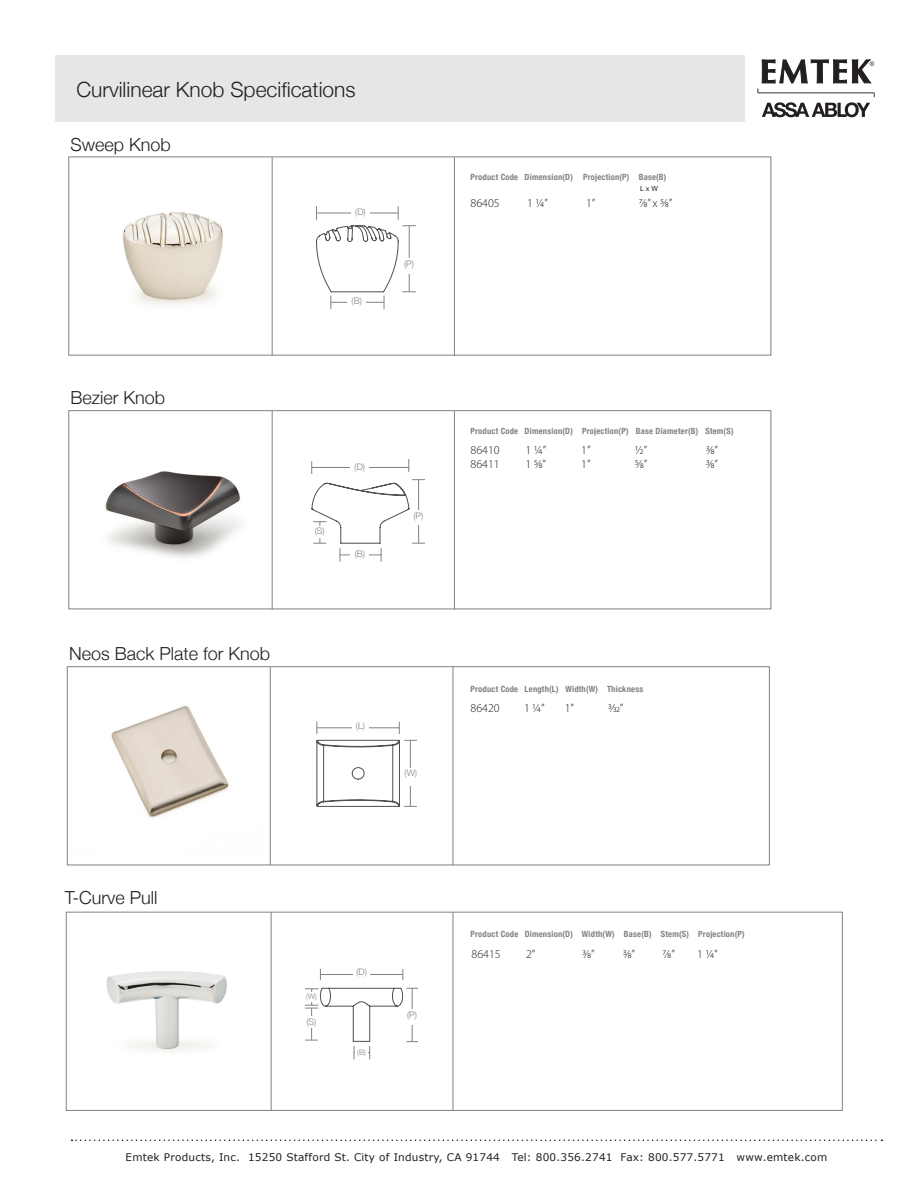
<style>
.page{position:relative;width:918px;height:1188px;background:#fff}
.page>*{position:absolute;margin:0;border:0;box-sizing:border-box;transform-origin:0 0}
.t1{font:300 21px "Helvetica Neue";color:#231f20}
.t2{font:300 18px "Helvetica Neue";color:#231f20}
.t3{font:300 12px "Myriad Pro";color:#231f20}
.Small_Body_Text__no{font:10.5px "Verdana";letter-spacing:.02em;color:#231f20}
.t4{font:300 9px "Helvetica Neue";color:#808285}
.t5{font:700 condensed 8.55px "Helvetica Neue";letter-spacing:.025em;color:#808285}
.t6{font:300 7.5px "Helvetica Neue";color:#808285}
.t7{font:7.2px "Helvetica Neue";color:#231f20}
</style>
<div class="page">
<svg style="left:757px;top:89px;width:118px;height:28px"></svg>
<svg style="left:762px;top:59px;width:112px;height:24px"></svg>
<div style="left:55px;top:55px;width:690px;height:67px;background:#e6e6e6"></div>
<svg style="left:71px;top:1140px;width:811px;height:1px"></svg>
<img style="left:111px;top:705px;width:118px;height:113px">
<img style="left:122px;top:212px;width:101px;height:93px">
<hr style="left:272px;top:157px;width:1px;height:199px;background:#808285">
<hr style="left:454px;top:157px;width:1px;height:199px;background:#808285">
<img style="left:105px;top:471px;width:136px;height:87px">
<hr style="left:272px;top:411px;width:1px;height:199px;background:#808285">
<hr style="left:454px;top:411px;width:1px;height:199px;background:#808285">
<hr style="left:453px;top:667px;width:1px;height:198px;background:#808285">
<hr style="left:453px;top:912px;width:1px;height:198px;background:#808285">
<svg style="left:316px;top:206px;width:100px;height:103px"></svg>
<svg style="left:311px;top:459px;width:114px;height:103px"></svg>
<hr style="left:317px;top:728px;width:83px;height:1px;background:#808285">
<div style="left:352px;top:720px;width:17px;height:14px;background:#fff"></div>
<svg style="left:317px;top:722px;width:1px;height:12px"></svg>
<svg style="left:399px;top:722px;width:1px;height:12px"></svg>
<svg style="left:317px;top:740px;width:100px;height:67px"></svg>
<hr style="left:270px;top:667px;width:1px;height:198px;background:#808285">
<div style="left:69px;top:410px;width:702px;height:199px;border:1px solid #808285"></div>
<div style="left:67px;top:666px;width:703px;height:199px;border:1px solid #808285"></div>
<img style="left:106px;top:971px;width:121px;height:81px">
<hr style="left:271px;top:912px;width:1px;height:198px;background:#808285">
<hr style="left:321px;top:974px;width:82px;height:1px;background:#808285">
<div style="left:353px;top:967px;width:17px;height:13px;background:#fff"></div>
<svg style="left:305px;top:988px;width:113px;height:71px"></svg>
<div style="left:66px;top:912px;width:777px;height:199px;border:1px solid #808285"></div>
<p class="t1" style="left:76px;top:77px;width:281px">Curvilinear Knob Specifications</p>
<p class="t2" style="left:70px;top:133px;width:102px">Sweep Knob</p>
<p class="t4" style="left:355px;top:206px;width:12px">(D)</p>
<p class="t2" style="left:70px;top:387px;width:96px">Bezier Knob</p>
<p class="t2" style="left:69px;top:643px;width:203px">Neos Back Plate for Knob</p>
<p class="t4" style="left:352px;top:296px;width:12px">(B)</p>
<p class="t4" style="left:315px;top:526px;width:12px">(S)</p>
<p class="t4" style="left:355px;top:461px;width:12px">(D)</p>
<p class="t4" style="left:355px;top:548px;width:12px">(B)</p>
<p class="t4" style="left:356px;top:720px;width:11px">(L)</p>
<p class="t4" style="left:404px;top:258px;width:12px">(P)</p>
<p class="t4" style="left:413px;top:511px;width:12px">(P)</p>
<p class="t4" style="left:405px;top:768px;width:14px">(W)</p>
<p class="t2" style="left:65px;top:886px;width:94px">T-Curve Pull</p>
<p class="t6" style="left:306px;top:992px;width:12px">(W)</p>
<p class="t4" style="left:306px;top:1017px;width:12px">(S)</p>
<p class="t4" style="left:356px;top:967px;width:12px">(D)</p>
<p class="t6" style="left:357px;top:1047px;width:10px">(B)</p>
<p class="t4" style="left:407px;top:1009px;width:12px">(P)</p>
<p class="t5" style="left:471px;top:172px;width:197px">Product Code Dimension(D) Projection(P) Base(B)</p>
<p class="t7" style="left:640px;top:184px;width:20px">L x W</p>
<p class="t3" style="left:471px;top:196px;width:31px">86405</p>
<p class="t3" style="left:527px;top:196px;width:22px">1 1/4”</p>
<p class="t3" style="left:586px;top:196px;width:11px">1”</p>
<p class="t3" style="left:639px;top:196px;width:35px">7/8” x 5/8”</p>
<p class="t5" style="left:471px;top:426px;width:265px">Product Code Dimension(D) Projection(P) Base Diameter(B) Stem(S)</p>
<p class="t3" style="left:471px;top:442px;width:31px">86410</p>
<p class="t3" style="left:471px;top:457px;width:31px">86411</p>
<p class="t3" style="left:526px;top:442px;width:22px">1 1/4”</p>
<p class="t3" style="left:526px;top:457px;width:22px">1 5/8”</p>
<p class="t3" style="left:581px;top:442px;width:11px">1”</p>
<p class="t3" style="left:581px;top:457px;width:11px">1”</p>
<p class="t3" style="left:635px;top:442px;width:14px">1/2”</p>
<p class="t3" style="left:635px;top:457px;width:14px">5/8”</p>
<p class="t3" style="left:706px;top:442px;width:13px">3/8”</p>
<p class="t3" style="left:706px;top:457px;width:13px">3/8”</p>
<p class="t5" style="left:471px;top:683px;width:174px">Product Code Length(L) Width(W) Thickness</p>
<p class="t3" style="left:471px;top:700px;width:31px">86420</p>
<p class="t3" style="left:524px;top:700px;width:22px">1 1/4”</p>
<p class="t3" style="left:608px;top:700px;width:17px">3/32”</p>
<p class="t3" style="left:565px;top:700px;width:11px">1”</p>
<p class="t5" style="left:471px;top:928px;width:276px">Product Code Dimension(D) Width(W) Base(B) Stem(S) Projection(P)</p>
<p class="t3" style="left:472px;top:947px;width:31px">86415</p>
<p class="t3" style="left:526px;top:947px;width:11px">2”</p>
<p class="t3" style="left:583px;top:947px;width:13px">3/8”</p>
<p class="t3" style="left:623px;top:947px;width:13px">3/8”</p>
<p class="t3" style="left:663px;top:947px;width:13px">7/8”</p>
<p class="t3" style="left:697px;top:947px;width:22px">1 1/4”</p>
<p class="Small_Body_Text__no" style="left:126px;top:1150px;width:703px">Emtek Products, Inc. 15250 Stafford St. City of Industry, CA 91744 Tel: 800.356.2741 Fax: 800.577.5771 www.emtek.com</p>
</div>
